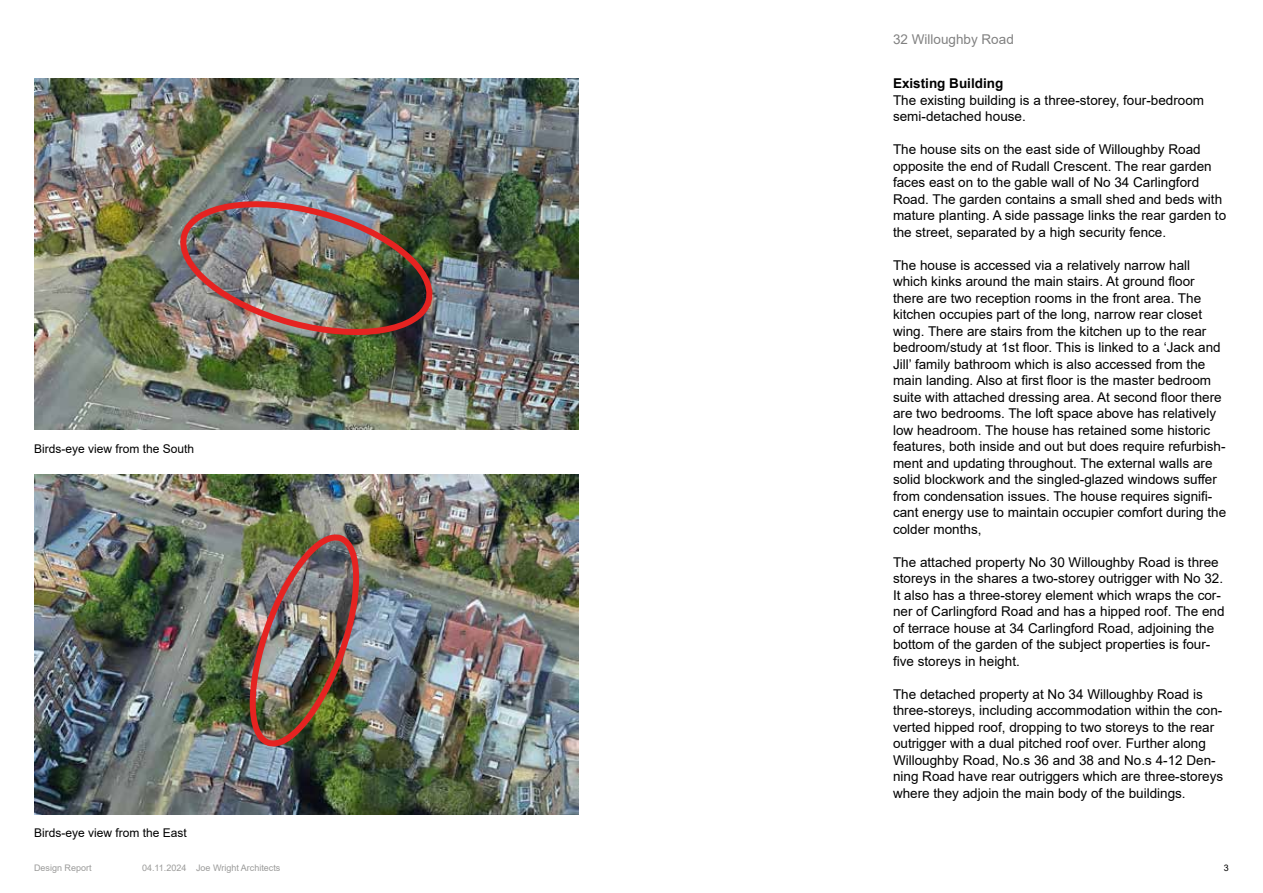
<style>
.page{position:relative;width:1263px;height:893px;background:#fff}
.page>*{position:absolute;margin:0;border:0;box-sizing:border-box;transform-origin:0 0}
.t1{font:13.5px/16.5px "Arial";color:#000}
.t2{font:700 13.5px "Arial";color:#000}
.t3{font:12px "Arial";color:#000}
.t4{font:9px "Arial";color:#9b9b9a}
.t5{font:9px "Arial";color:#000}
</style>
<div class="page">
<img style="left:34px;top:78px;width:545px;height:351px">
<img style="left:34px;top:475px;width:545px;height:339px">
<img style="left:240px;top:523px;width:129px;height:227px">
<img style="left:169px;top:188px;width:268px;height:160px">
<p class="t3" style="left:34px;top:440px;width:162px">Birds-eye view from the South</p>
<p class="t3" style="left:34px;top:825px;width:154px">Birds-eye view from the East</p>
<p class="t1" style="left:893px;top:31px;width:122px">32 Willoughby Road</p>
<p class="t2" style="left:893px;top:74px;width:112px">Existing Building</p>
<p class="t1" style="left:893px;top:91px;width:313px">The existing building is a three-storey, four-bedroom semi-detached house.</p>
<p class="t1" style="left:893px;top:141px;width:335px">The house sits on the east side of Willoughby Road opposite the end of Rudall Crescent. The rear garden faces east on to the gable wall of No 34 Carlingford Road. The garden contains a small shed and beds with mature planting. A side passage links the rear garden to the street, separated by a high security fence.</p>
<p class="t1" style="left:893px;top:256px;width:335px">The house is accessed via a relatively narrow hall which kinks around the main stairs. At ground floor there are two reception rooms in the front area. The kitchen occupies part of the long, narrow rear closet wing. There are stairs from the kitchen up to the rear bedroom/study at 1st floor. This is linked to a ‘Jack and Jill’ family bathroom which is also accessed from the main landing. Also at first floor is the master bedroom suite with attached dressing area. At second floor there are two bedrooms. The loft space above has relatively low headroom. The house has retained some historic features, both inside and out but does require refurbish&shy;ment and updating throughout. The external walls are solid blockwork and the singled-glazed windows suffer from condensation issues. The house requires signifi&shy;cant energy use to maintain occupier comfort during the colder months,</p>
<p class="t1" style="left:893px;top:553px;width:333px">The attached property No 30 Willoughby Road is three storeys in the shares a two-storey outrigger with No 32.<br>It also has a three-storey element which wraps the cor&shy;ner of Carlingford Road and has a hipped roof. The end of terrace house at 34 Carlingford Road, adjoining the bottom of the garden of the subject properties is four&shy;five storeys in height.</p>
<p class="t1" style="left:893px;top:685px;width:332px">The detached property at No 34 Willoughby Road is three-storeys, including accommodation within the con&shy;verted hipped roof, dropping to two storeys to the rear outrigger with a dual pitched roof over. Further along Willoughby Road, No.s 36 and 38 and No.s 4-12 Den&shy;ning Road have rear outriggers which are three-storeys where they adjoin the main body of the buildings.</p>
<p class="t4" style="left:34px;top:861px;width:59px">Design Report</p>
<p class="t4" style="left:142px;top:861px;width:140px">04.11.2024 Joe Wright Architects</p>
<p class="t5" style="left:1224px;top:861px;width:7px">3</p>
</div>
